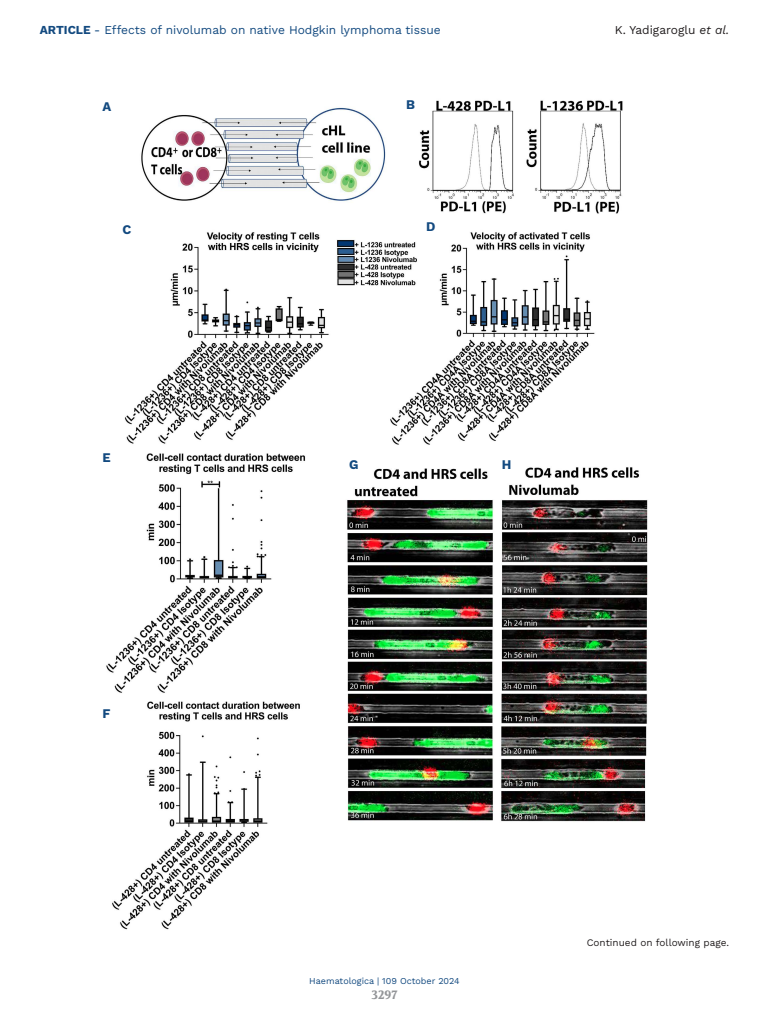
<style>
.page{position:relative;width:769px;height:1024px;background:#fff}
.page>*{position:absolute;margin:0;border:0;box-sizing:border-box;transform-origin:0 0}
.LETTERE_Figure{font:700 13px "Work Sans";color:#134a80}
.t1{font:12px "Work Sans";color:#134a80}
.t2{font:12px "Work Sans";color:#231f20}
.t3{font:700 12px "Volkhov";color:#939598}
.t4{font:10px "Work Sans";color:#231f20}
.t5{font:9px "Work Sans";color:#134a80}
.s1{font-weight:700}
.s2{font-style:italic}
</style>
<div class="page">
<img style="left:106px;top:100px;width:542px;height:830px">
<p class="t1" style="left:40px;top:21px;width:402px"><span class="s1">ARTICLE</span> - Effects of nivolumab on native Hodgkin lymphoma tissue</p>
<p class="t2" style="left:614px;top:21px;width:116px">K. Yadigaroglu <span class="s2">et al.</span></p>
<p class="LETTERE_Figure" style="left:103px;top:99px;width:10px">A</p>
<p class="LETTERE_Figure" style="left:406px;top:97px;width:10px">B</p>
<p class="LETTERE_Figure" style="left:122px;top:222px;width:10px">C</p>
<p class="LETTERE_Figure" style="left:426px;top:219px;width:11px">D</p>
<p class="LETTERE_Figure" style="left:103px;top:449px;width:10px">E</p>
<p class="LETTERE_Figure" style="left:349px;top:457px;width:11px">G</p>
<p class="LETTERE_Figure" style="left:501px;top:457px;width:11px">H</p>
<p class="LETTERE_Figure" style="left:103px;top:705px;width:9px">F</p>
<p class="t5" style="left:309px;top:974px;width:152px">Haematologica | 109 October 2024</p>
<p class="t3" style="left:371px;top:987px;width:28px">3297</p>
<p class="t4" style="left:586px;top:934px;width:144px">Continued on following page.</p>
</div>
